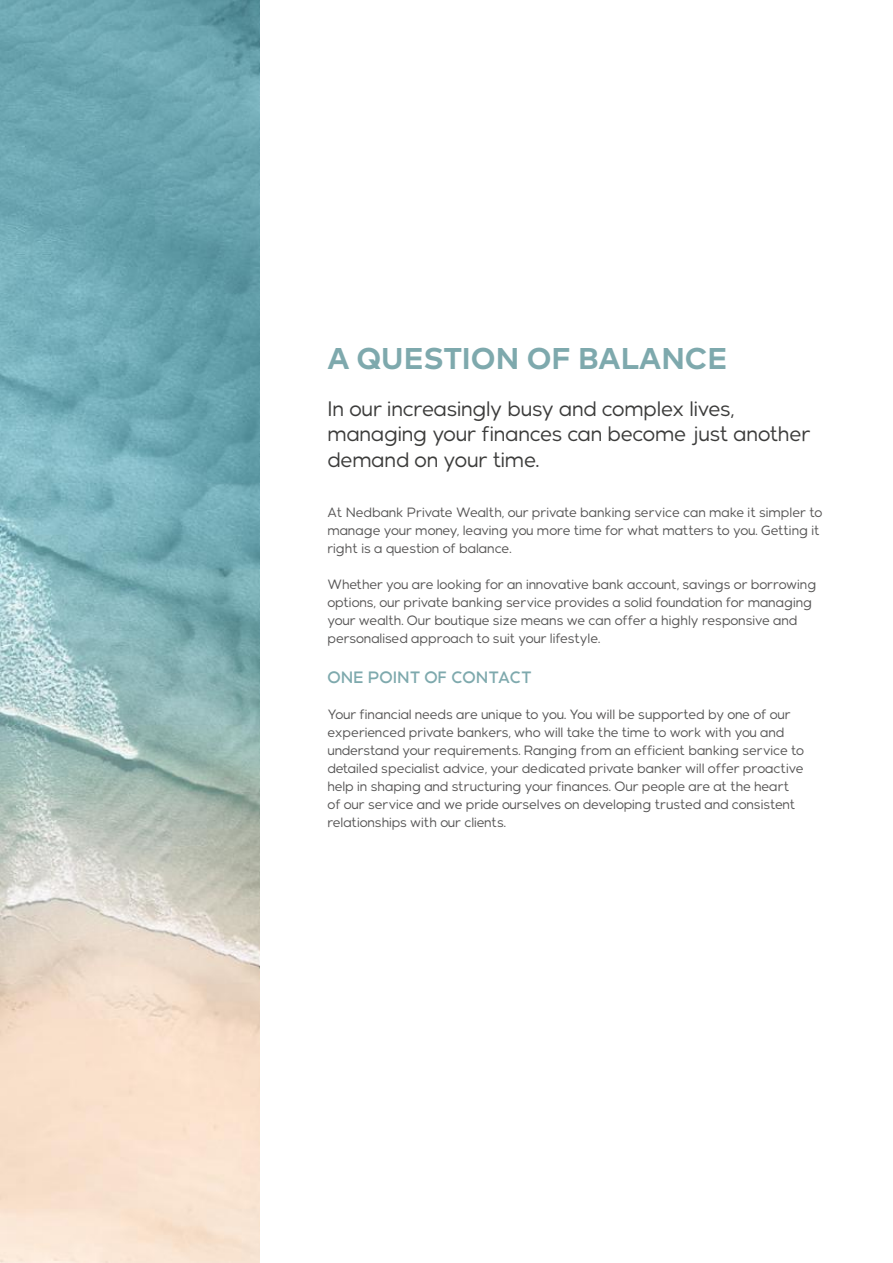
<style>
.page{position:relative;width:893px;height:1263px;background:#fff}
.page>*{position:absolute;margin:0;border:0;box-sizing:border-box;transform-origin:0 0}
.t1{font:700 30px "Mark OT";color:#7ea9ad}
.t2{font:21px/25.5px "Nedbank Sans";letter-spacing:-.01em;color:#3c3c3b}
.t3{font:500 16.5px "Nedbank Sans";color:#7ea9ad}
.t4{font:13.5px/18px "Nedbank Sans";color:#575656}
</style>
<div class="page">
<img style="left:0;top:0;width:259px;height:1263px">
<h1 class="t1" style="left:327px;top:339px;width:402px">A QUESTION OF BALANCE</h1>
<h2 class="t2" style="left:327px;top:396px;width:485px">In our increasingly busy and complex lives, managing your finances can become just another demand on your time.</h2>
<p class="t4" style="left:327px;top:503px;width:496px">At Nedbank Private Wealth, our private banking service can make it simpler to manage your money, leaving you more time for what matters to you. Getting it right is a question of balance.</p>
<p class="t4" style="left:327px;top:575px;width:490px">Whether you are looking for an innovative bank account, savings or borrowing options, our private banking service provides a solid foundation for managing your wealth. Our boutique size means we can offer a highly responsive and personalised approach to suit your lifestyle.</p>
<p class="t3" style="left:327px;top:667px;width:206px">ONE POINT OF CONTACT</p>
<p class="t4" style="left:327px;top:705px;width:478px">Your financial needs are unique to you. You will be supported by one of our experienced private bankers, who will take the time to work with you and understand your requirements. Ranging from an efficient banking service to detailed specialist advice, your dedicated private banker will offer proactive help in shaping and structuring your finances. Our people are at the heart of our service and we pride ourselves on developing trusted and consistent relationships with our clients.</p>
</div>
